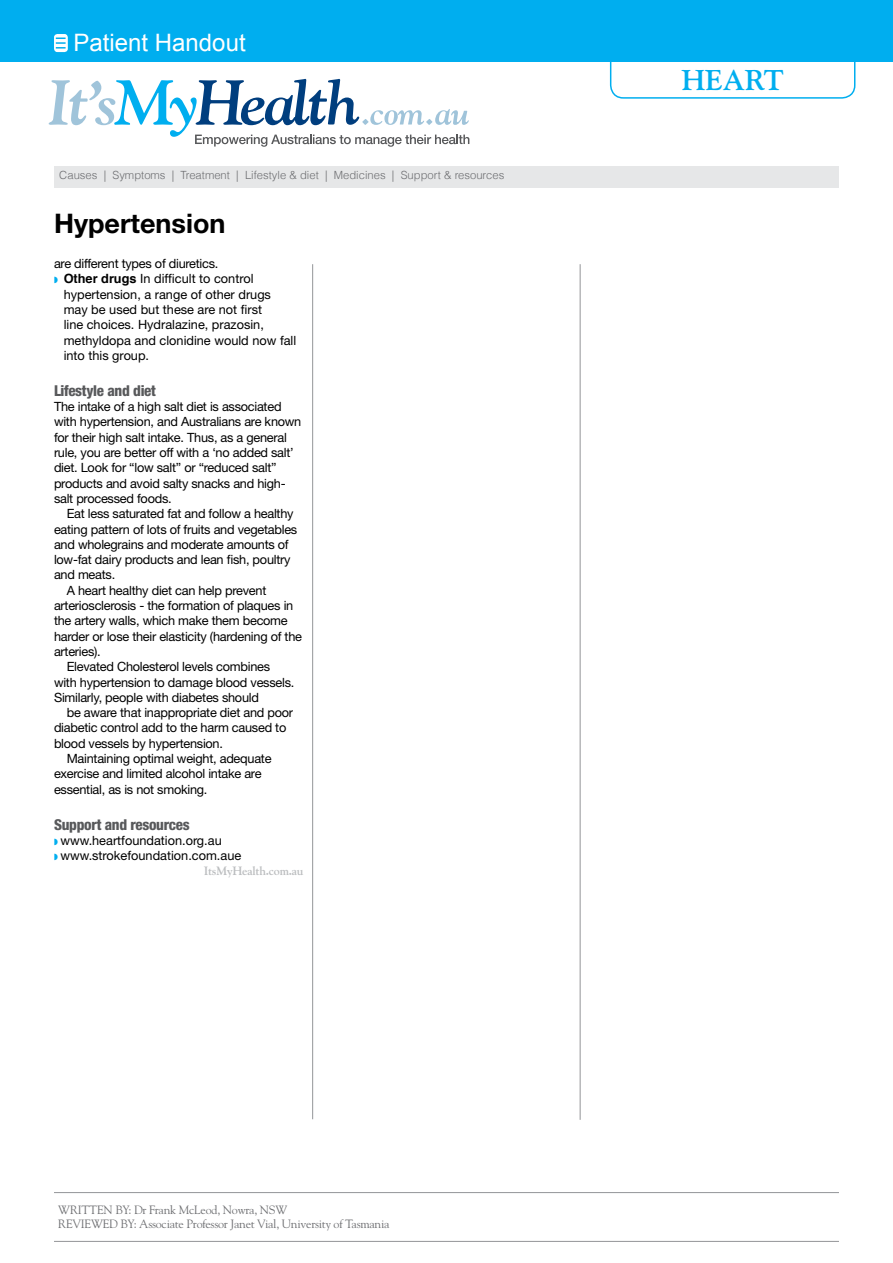
<style>
.page{position:relative;width:893px;height:1263px;background:#fff}
.page>*{position:absolute;margin:0;border:0;box-sizing:border-box;transform-origin:0 0}
.t1{font:700 28.5px "Goudy";color:#00aeef}
.t2{font:700 27px "Helvetica Neue";color:#000}
.t3{font:24px "Arial";color:#fff}
.t4{font:800 condensed 15px "Helvetica Neue";letter-spacing:-.02em;color:#58595b}
.t5{font:12.75px/15.3px "Helvetica Neue";letter-spacing:-.02em;color:#000}
.t6{font:12.75px/15.3px "Helvetica Neue";color:#000}
.t7{font:12px/14.4px "Goudy";letter-spacing:-.02em;color:#6d6e71}
.t8{font:700 12px "Goudy";letter-spacing:-.02em;color:#bcbec0}
.t9{font:300 11.25px "Helvetica";color:#6d6e71}
.s1{color:#00aeef}
.s2{font-family:"Helvetica";font-weight:700}
</style>
<div class="page">
<div style="left:54px;top:167px;width:785px;height:21px;background:#e6e7e8"></div>
<div style="left:0;top:0;width:893px;height:61px;background:#00aeef"></div>
<hr style="left:54px;top:1192px;width:785px;height:1px;background:#939598">
<hr style="left:54px;top:1241px;width:785px;height:1px;background:#939598">
<hr style="left:312px;top:264px;width:1px;height:855px;background:#939598">
<hr style="left:580px;top:264px;width:1px;height:856px;background:#939598">
<svg style="left:54px;top:34px;width:14px;height:18px"></svg>
<svg style="left:56px;top:38px;width:10px;height:11px"></svg>
<div style="left:610px;top:42px;width:245px;height:57px;border:2px solid #00aeef;border-radius:13px"></div>
<svg style="left:49px;top:79px;width:420px;height:68px"></svg>
<h3 class="t3" style="left:74px;top:27px;width:174px">Patient Handout</h3>
<p class="t9" style="left:59px;top:168px;width:446px">Causes | Symptoms | Treatment | Lifestyle &amp; diet | Medicines | Support &amp; resources</p>
<h2 class="t2" style="left:54px;top:206px;width:173px">Hypertension</h2>
<p class="t5" style="left:54px;top:256px;width:166px">are different types of diuretics.</p>
<p class="t6" style="left:54px;top:271px;width:201px"><span class="s1">◗</span> <span class="s2">Other drugs</span> In difficult to control</p>
<p class="t6" style="left:64px;top:286px;width:209px">hypertension, a range of other drugs</p>
<p class="t6" style="left:64px;top:302px;width:200px">may be used but these are not first</p>
<p class="t6" style="left:64px;top:317px;width:202px">line choices. Hydralazine, prazosin,</p>
<p class="t6" style="left:64px;top:332px;width:234px">methyldopa and clonidine would now fall</p>
<p class="t6" style="left:64px;top:347px;width:87px">into this group.</p>
<p class="t4" style="left:54px;top:381px;width:103px">Lifestyle and diet</p>
<p class="t5" style="left:54px;top:399px;width:249px">The intake of a high salt diet is associated with hypertension, and Australians are known for their high salt intake. Thus, as a general rule, you are better off with a ‘no added salt’ diet. Look for “low salt” or “reduced salt” products and avoid salty snacks and high&shy;salt processed foods.</p>
<p class="t5" style="left:67px;top:506px;width:228px">Eat less saturated fat and follow a healthy</p>
<p class="t5" style="left:54px;top:521px;width:245px">eating pattern of lots of fruits and vegetables</p>
<p class="t5" style="left:54px;top:536px;width:236px">and wholegrains and moderate amounts of</p>
<p class="t5" style="left:54px;top:552px;width:238px">low-fat dairy products and lean fish, poultry</p>
<p class="t5" style="left:54px;top:567px;width:63px">and meats.</p>
<p class="t5" style="left:67px;top:582px;width:201px">A heart healthy diet can help prevent</p>
<p class="t5" style="left:54px;top:598px;width:241px">arteriosclerosis - the formation of plaques in</p>
<p class="t5" style="left:54px;top:613px;width:235px">the artery walls, which make them become</p>
<p class="t5" style="left:54px;top:628px;width:249px">harder or lose their elasticity (hardening of the</p>
<p class="t5" style="left:54px;top:644px;width:48px">arteries).</p>
<p class="t5" style="left:67px;top:659px;width:205px">Elevated Cholesterol levels combines</p>
<p class="t5" style="left:54px;top:674px;width:242px">with hypertension to damage blood vessels.</p>
<p class="t5" style="left:54px;top:689px;width:206px">Similarly, people with diabetes should</p>
<p class="t5" style="left:67px;top:705px;width:228px">be aware that inappropriate diet and poor</p>
<p class="t5" style="left:54px;top:720px;width:234px">diabetic control add to the harm caused to</p>
<p class="t5" style="left:54px;top:735px;width:171px">blood vessels by hypertension.</p>
<p class="t5" style="left:67px;top:751px;width:206px">Maintaining optimal weight, adequate</p>
<p class="t5" style="left:54px;top:766px;width:209px">exercise and limited alcohol intake are</p>
<p class="t5" style="left:54px;top:781px;width:155px">essential, as is not smoking.</p>
<p class="t4" style="left:54px;top:815px;width:137px">Support and resources</p>
<p class="t6" style="left:54px;top:833px;width:189px"><span class="s1">◗</span> www.heartfoundation.org.au<br><span class="s1">◗</span> www.strokefoundation.com.aue</p>
<p class="t8" style="left:204px;top:863px;width:101px">ItsMyHealth.com.au</p>
<p class="t7" style="left:58px;top:1202px;width:333px">Written by: Dr Frank McLeod, Nowra, NSW<br>revieWeD by: Associate Professor Janet Vial, University of Tasmania</p>
<h1 class="t1" style="left:681px;top:63px;width:104px">HEART</h1>
</div>
